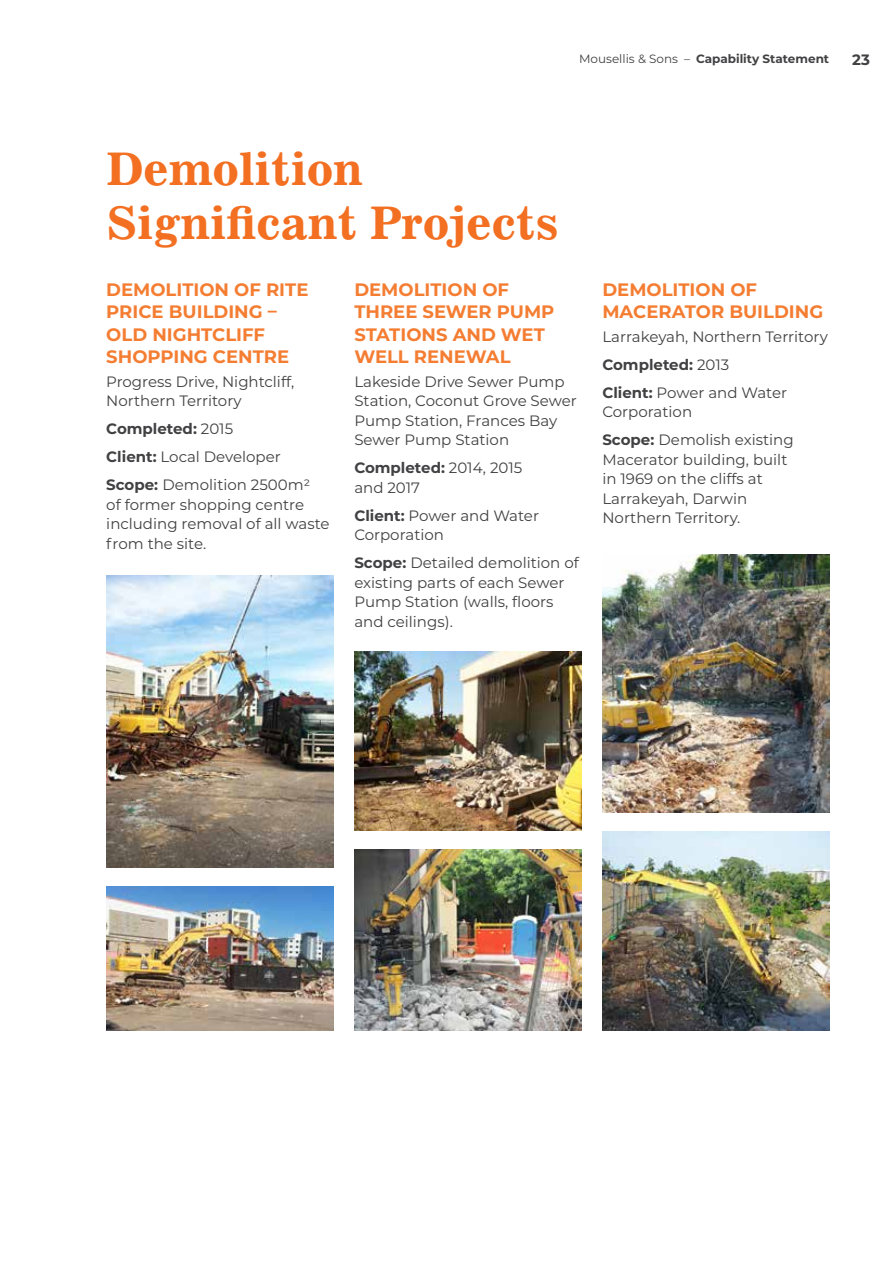
<style>
.page{position:relative;width:893px;height:1263px;background:#fff}
.page>*{position:absolute;margin:0;border:0;box-sizing:border-box;transform-origin:0 0}
.t1{font:700 45px/54px "News 702 BT";color:#f36f21}
.t2{font:700 18px/22.5px "Montserrat";color:#f47d32}
.t3{font:15px/19.5px "Montserrat";color:#414042}
.t4{font:700 15px "Montserrat";color:#414042}
.t5{font:700 12px "Montserrat";color:#414042}
.s1{font-weight:400}
.s2{font-weight:700}
</style>
<div class="page">
<img style="left:354px;top:652px;width:227px;height:178px">
<img style="left:354px;top:850px;width:227px;height:180px">
<img style="left:602px;top:554px;width:227px;height:258px">
<img style="left:106px;top:575px;width:227px;height:292px">
<img style="left:106px;top:887px;width:227px;height:143px">
<img style="left:602px;top:832px;width:227px;height:198px">
<p class="t5" style="left:579px;top:50px;width:252px"><span class="s1">Mousellis &amp; Sons –</span> Capability Statement</p>
<p class="t4" style="left:852px;top:49px;width:19px">23</p>
<h1 class="t1" style="left:106px;top:141px;width:453px">Demolition<br>Significant Projects</h1>
<p class="t2" style="left:106px;top:277px;width:204px">DEMOLITION OF RITE<br>PRICE BUILDING –<br>OLD NIGHTCLIFF<br>SHOPPING CENTRE</p>
<p class="t3" style="left:106px;top:371px;width:189px">Progress Drive, Nightcliff,<br>Northern Territory</p>
<p class="t3" style="left:106px;top:414px;width:205px;line-height:28px"><span class="s2">Completed:</span> 2015<br><span class="s2">Client:</span> Local Developer<br><span class="s2">Scope:</span> Demolition 2500m2</p>
<p class="t3" style="left:106px;top:494px;width:225px">of former shopping centre including removal of all waste from the site.</p>
<p class="t2" style="left:354px;top:277px;width:202px">DEMOLITION OF<br>THREE SEWER PUMP<br>STATIONS AND WET<br>WELL RENEWAL</p>
<p class="t3" style="left:354px;top:371px;width:224px">Lakeside Drive Sewer Pump<br>Station, Coconut Grove Sewer<br>Pump Station, Frances Bay<br>Sewer Pump Station</p>
<p class="t3" style="left:354px;top:458px;width:169px"><span class="s2">Completed:</span> 2014, 2015 and 2017</p>
<p class="t3" style="left:354px;top:505px;width:186px"><span class="s2">Client:</span> Power and Water<br>Corporation</p>
<p class="t3" style="left:354px;top:553px;width:226px"><span class="s2">Scope:</span> Detailed demolition of existing parts of each Sewer<br>Pump Station (walls, floors and ceilings).</p>
<p class="t2" style="left:602px;top:277px;width:222px">DEMOLITION OF<br>MACERATOR BUILDING</p>
<p class="t3" style="left:602px;top:322px;width:227px;line-height:28px">Larrakeyah, Northern Territory<br><span class="s2">Completed:</span> 2013<br><span class="s2">Client:</span> Power and Water</p>
<p class="t3" style="left:602px;top:397px;width:193px;line-height:28px">Corporation<br><span class="s2">Scope:</span> Demolish existing</p>
<p class="t3" style="left:602px;top:449px;width:187px">Macerator building, built in 1969 on the cliffs at<br>Larrakeyah, Darwin<br>Northern Territory.</p>
</div>
